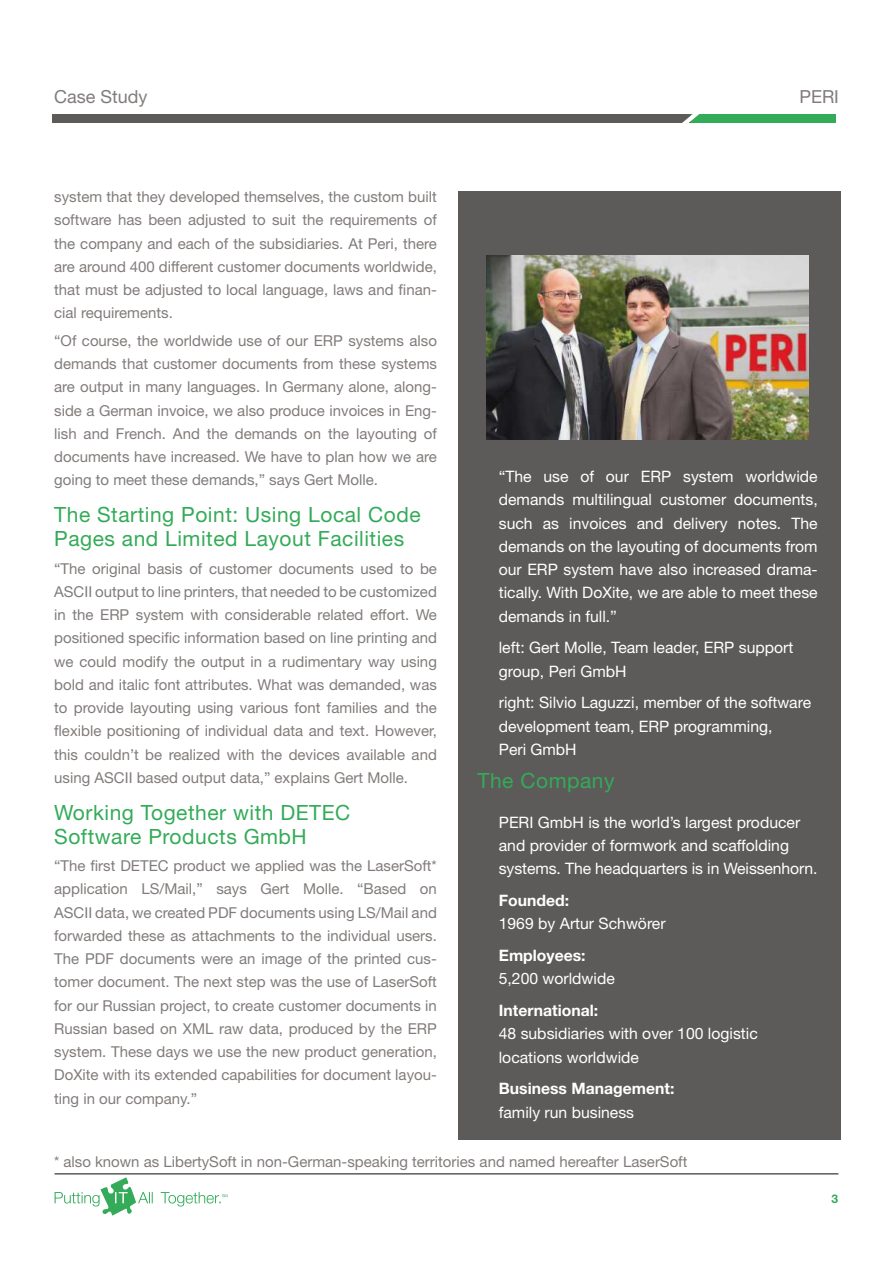
<style>
.page{position:relative;width:893px;height:1263px;background:#fff}
.page>*{position:absolute;margin:0;border:0;box-sizing:border-box;transform-origin:0 0}
.t1{font:21px/24px "Helvetica Neue LT Pro";letter-spacing:.025em;color:#33ab58}
.t2{font:18px "Helvetica Neue LT Pro";color:#817c7a}
.t3{font:15.75px/23.2px "Helvetica Neue LT Pro";color:#fff}
.t4{font:700 15.75px "Helvetica Neue LT Pro";color:#fff}
.t5{font:15px/23.2px "Helvetica Neue LT Pro";color:#817c7a;text-align:justify}
.t6{font:700 12px "Helvetica Neue LT Pro";color:#33ab58}
</style>
<div class="page">
<svg style="left:55px;top:1177px;width:172px;height:38px"></svg>
<div style="left:52px;top:114px;width:783px;height:9px;background:#5d5b5a"></div>
<div style="left:691px;top:115px;width:144px;height:8px;background:#33ab58"></div>
<svg style="left:682px;top:114px;width:23px;height:9px"></svg>
<hr style="left:55px;top:1173px;width:783px;height:1px;background:#5d5b5a">
<div style="left:458px;top:191px;width:383px;height:949px;background:#5d5b5a"></div>
<img style="left:487px;top:255px;width:322px;height:184px">
<p class="t2" style="left:54px;top:86px;width:95px">Case Study</p>
<p class="t2" style="left:799px;top:86px;width:41px">PERI</p>
<p class="t5" style="left:54px;top:185px;width:384px">system that they developed themselves, the custom built software has been adjusted to suit the requirements of the company and each of the subsidiaries. At Peri, there are around 400 different customer documents worldwide, that must be adjusted to local language, laws and finan&shy;cial requirements.</p>
<p class="t5" style="left:54px;top:328px;width:384px">“Of course, the worldwide use of our ERP systems also demands that customer documents from these systems are output in many languages. In Germany alone, along&shy;side a German invoice, we also produce invoices in Eng&shy;lish and French. And the demands on the layouting of documents have increased. We have to plan how we are going to meet these demands,” says Gert Molle.</p>
<h1 class="t1" style="left:54px;top:502px;width:368px">The Starting Point: Using Local Code<br>Pages and Limited Layout Facilities</h1>
<p class="t5" style="left:54px;top:556px;width:384px">“The original basis of customer documents used to be ASCII output to line printers, that needed to be customized in the ERP system with considerable related effort. We positioned specific information based on line printing and we could modify the output in a rudimentary way using bold and italic font attributes. What was demanded, was to provide layouting using various font families and the flexible positioning of individual data and text. However, this couldn’t be realized with the devices available and using ASCII based output data,” explains Gert Molle.</p>
<h1 class="t1" style="left:54px;top:800px;width:297px">Working Together with DETEC<br>Software Products GmbH</h1>
<p class="t5" style="left:54px;top:854px;width:384px">“The first DETEC product we applied was the LaserSoft* application LS/Mail,” says Gert Molle. “Based on ASCII data, we created PDF documents using LS/Mail and forwarded these as attachments to the individual users.<br>The PDF documents were an image of the printed cus&shy;tomer document. The next step was the use of LaserSoft for our Russian project, to create customer documents in Russian based on XML raw data, produced by the ERP system. These days we use the new product generation, DoXite with its extended capabilities for document layou&shy;ting in our company.”</p>
<p class="t3" style="left:499px;top:465px;width:320px;text-align:justify">“The use of our ERP system worldwide demands multilingual customer documents, such as invoices and delivery notes. The demands on the layouting of documents from our ERP system have also increased drama&shy;tically. With DoXite, we are able to meet these demands in full.”</p>
<p class="t3" style="left:499px;top:636px;width:296px">left: Gert Molle, Team leader, ERP support group, Peri GmbH</p>
<p class="t3" style="left:499px;top:691px;width:314px">right: Silvio Laguzzi, member of the software development team, ERP programming,<br>Peri GmbH</p>
<h1 class="t1" style="left:477px;top:767px;width:139px">The Company</h1>
<p class="t3" style="left:499px;top:810px;width:320px">PERI GmbH is the world’s largest producer and provider of formwork and scaffolding systems. The headquarters is in Weissenhorn.</p>
<p class="t4" style="left:499px;top:890px;width:72px">Founded:</p>
<p class="t3" style="left:499px;top:912px;width:168px">1969 by Artur Schwörer</p>
<p class="t4" style="left:499px;top:945px;width:88px">Employees:</p>
<p class="t3" style="left:499px;top:967px;width:118px">5,200 worldwide</p>
<p class="t4" style="left:499px;top:1000px;width:101px">International:</p>
<p class="t3" style="left:499px;top:1022px;width:261px">48 subsidiaries with over 100 logistic locations worldwide</p>
<p class="t4" style="left:499px;top:1079px;width:177px">Business Management:</p>
<p class="t3" style="left:499px;top:1100px;width:137px">family run business</p>
<p class="t5" style="left:54px;top:1150px;width:635px">* also known as LibertySoft in non-German-speaking territories and named hereafter LaserSoft</p>
<p class="t6" style="left:831px;top:1190px;width:8px">3</p>
</div>
